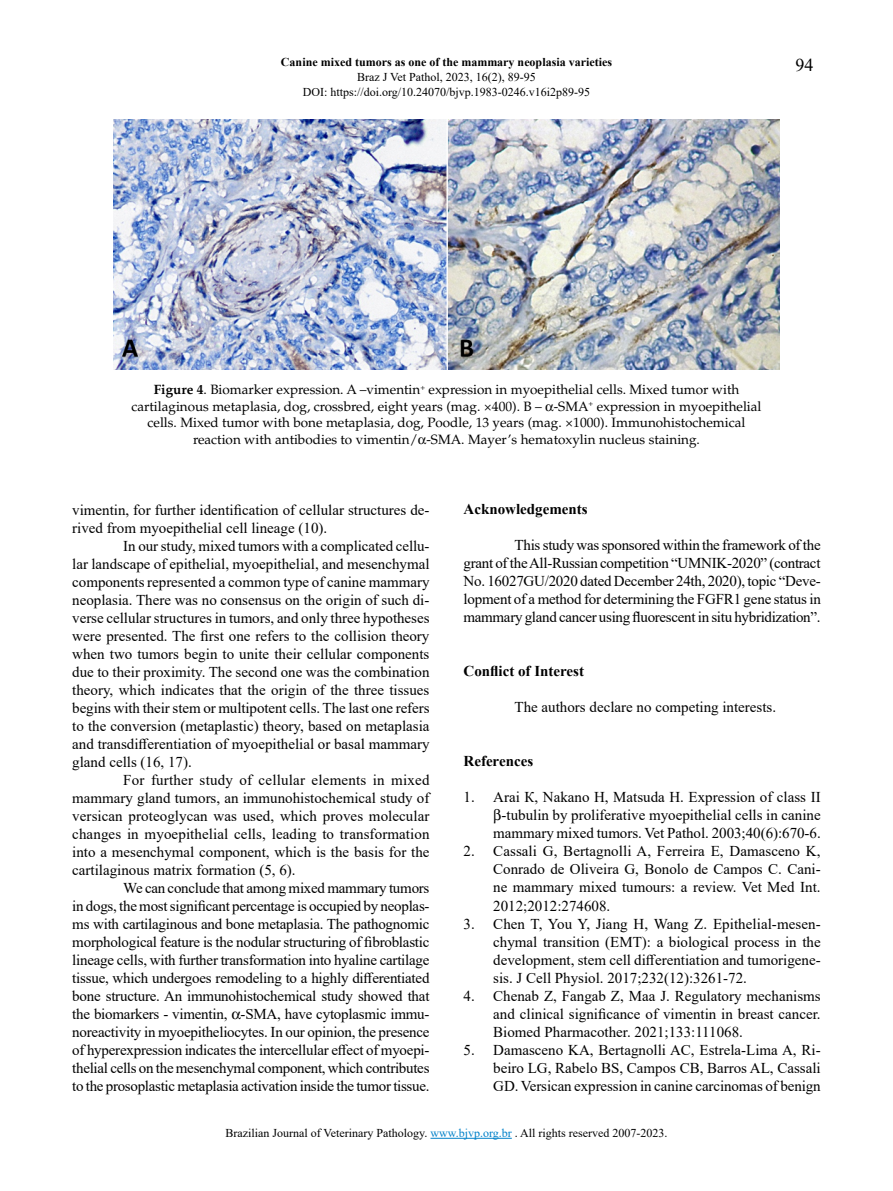
<style>
.page{position:relative;width:893px;height:1191px;background:#fff}
.page>*{position:absolute;margin:0;border:0;box-sizing:border-box;transform-origin:0 0}
.t1{font:18px "Times New Roman";color:#000}
.t2{font:15px/18px "Times New Roman";color:#000;text-align:justify}
.t3{font:700 15px "Times New Roman";color:#000}
.t4{font:13.5px/16.5px "Palatino LT Std";color:#000;text-align:center}
.t5{font:12px/15px "Times New Roman";color:#000;text-align:center}
.t6{font:700 12px "Times New Roman";color:#000}
.s1{font-weight:700}
.s2{color:#0081c9}
</style>
<div class="page">
<hr style="left:430px;top:1138px;width:82px;height:1px;background:#0081c9">
<img style="left:113px;top:119px;width:667px;height:250px">
<p class="t6" style="left:281px;top:54px;width:332px">Canine mixed tumors as one of the mammary neoplasia varieties</p>
<p class="t5" style="left:303px;top:69px;width:289px">Braz J Vet Pathol, 2023, 16(2), 89-95<br>DOI: https://doi.org/10.24070/bjvp.1983-0246.v16i2p89-95</p>
<p class="t1" style="left:796px;top:52px;width:19px">94</p>
<p class="t4" style="left:131px;top:382px;width:632px"><span class="s1">Figure 4</span>. Biomarker expression. A –vimentin<sup>+</sup> expression in myoepithelial cells. Mixed tumor with cartilaginous metaplasia, dog, crossbred, eight years (mag. ×400). B – -SMA<sup>+</sup> expression in myoepithelial cells. Mixed tumor with bone metaplasia, dog, Poodle, 13 years (mag. ×1000). Immunohistochemical reaction with antibodies to vimentin/ -SMA. Mayer’s hematoxylin nucleus staining.</p>
<p class="t2" style="left:72px;top:500px;width:359px">vimentin, for further identification of cellular structures de&shy;rived from myoepithelial cell lineage (10).</p>
<p class="t2" style="left:72px;top:536px;width:359px;text-indent:51px">In our study, mixed tumors with a complicated cellu&shy;lar landscape of epithelial, myoepithelial, and mesenchymal components represented a common type of canine mammary neoplasia. There was no consensus on the origin of such di&shy;verse cellular structures in tumors, and only three hypotheses were presented. The first one refers to the collision theory when two tumors begin to unite their cellular components due to their proximity. The second one was the combination theory, which indicates that the origin of the three tissues begins with their stem or multipotent cells. The last one refers to the conversion (metaplastic) theory, based on metaplasia and transdifferentiation of myoepithelial or basal mammary gland cells (16, 17).</p>
<p class="t2" style="left:72px;top:770px;width:359px;text-indent:51px">For further study of cellular elements in mixed mammary gland tumors, an immunohistochemical study of versican proteoglycan was used, which proves molecular changes in myoepithelial cells, leading to transformation into a mesenchymal component, which is the basis for the cartilaginous matrix formation (5, 6).</p>
<p class="t2" style="left:72px;top:878px;width:359px;text-indent:51px">We can conclude that among mixed mammary tumors in dogs, the most significant percentage is occupied by neoplas&shy;ms with cartilaginous and bone metaplasia. The pathognomic morphological feature is the nodular structuring of fibroblastic lineage cells, with further transformation into hyaline cartilage tissue, which undergoes remodeling to a highly differentiated bone structure. An immunohistochemical study showed that the biomarkers - vimentin, -SMA, have cytoplasmic immu&shy;noreactivity in myoepitheliocytes. In our opinion, the presence of hyperexpression indicates the intercellular effect of myoepi&shy;thelial cells on the mesenchymal component, which contributes to the prosoplastic metaplasia activation inside the tumor tissue.</p>
<p class="t3" style="left:463px;top:498px;width:126px">Acknowledgements</p>
<p class="t2" style="left:463px;top:536px;width:359px;text-indent:51px">This study was sponsored within the framework of the grant of the All-Russian competition “UMNIK-2020” (contract No. 16027GU/2020 dated December 24th, 2020), topic “Deve&shy;lopment of a method for determining the FGFR1 gene status in mammary gland cancer using fluorescent in situ hybridization”.</p>
<p class="t3" style="left:463px;top:660px;width:122px">Conflict of Interest</p>
<p class="t2" style="left:514px;top:698px;width:263px">The authors declare no competing interests.</p>
<p class="t3" style="left:463px;top:750px;width:71px">References</p>
<p class="t2" style="left:463px;top:788px;width:359px;text-align:right">1. Arai К, Nakano H, Matsuda H. Expression of class II -tubulin by proliferative myoepithelial cells in canine mammary mixed tumors. Vet Pathol. 2003;40(6):670-6.</p>
<p class="t2" style="left:493px;top:842px;width:329px;text-indent:-30px">2. Cassali G, Bertagnolli A, Ferreira E, Damasceno K, Conrado de Oliveira G, Bonolo de Campos C. Cani&shy;ne mammary mixed tumours: a review. Vet Med Int.<br>2012;2012:274608.</p>
<p class="t2" style="left:493px;top:914px;width:329px;text-indent:-30px">3. Chen T, You Y, Jiang H, Wang Z. Epithelial-mesen&shy;chymal transition (EMT): a biological process in the development, stem cell differentiation and tumorigene&shy;sis. J Cell Physiol. 2017;232(12):3261-72.</p>
<p class="t2" style="left:493px;top:986px;width:329px;text-indent:-30px">4. Chenab Z, Fangab Z, Maa J. Regulatory mechanisms and clinical significance of vimentin in breast cancer.<br>Biomed Pharmacother. 2021;133:111068.</p>
<p class="t2" style="left:493px;top:1040px;width:329px;text-indent:-30px">5. Damasceno KA, Bertagnolli AC, Estrela-Lima A, Ri&shy;beiro LG, Rabelo BS, Campos CB, Barros AL, Cassali GD. Versican expression in canine carcinomas of benign</p>
<p class="t5" style="left:225px;top:1125px;width:443px">Brazilian Journal of Veterinary Pathology. <span class="s2">www.bjvp.org.br</span> . All rights reserved 2007-2023.</p>
</div>
